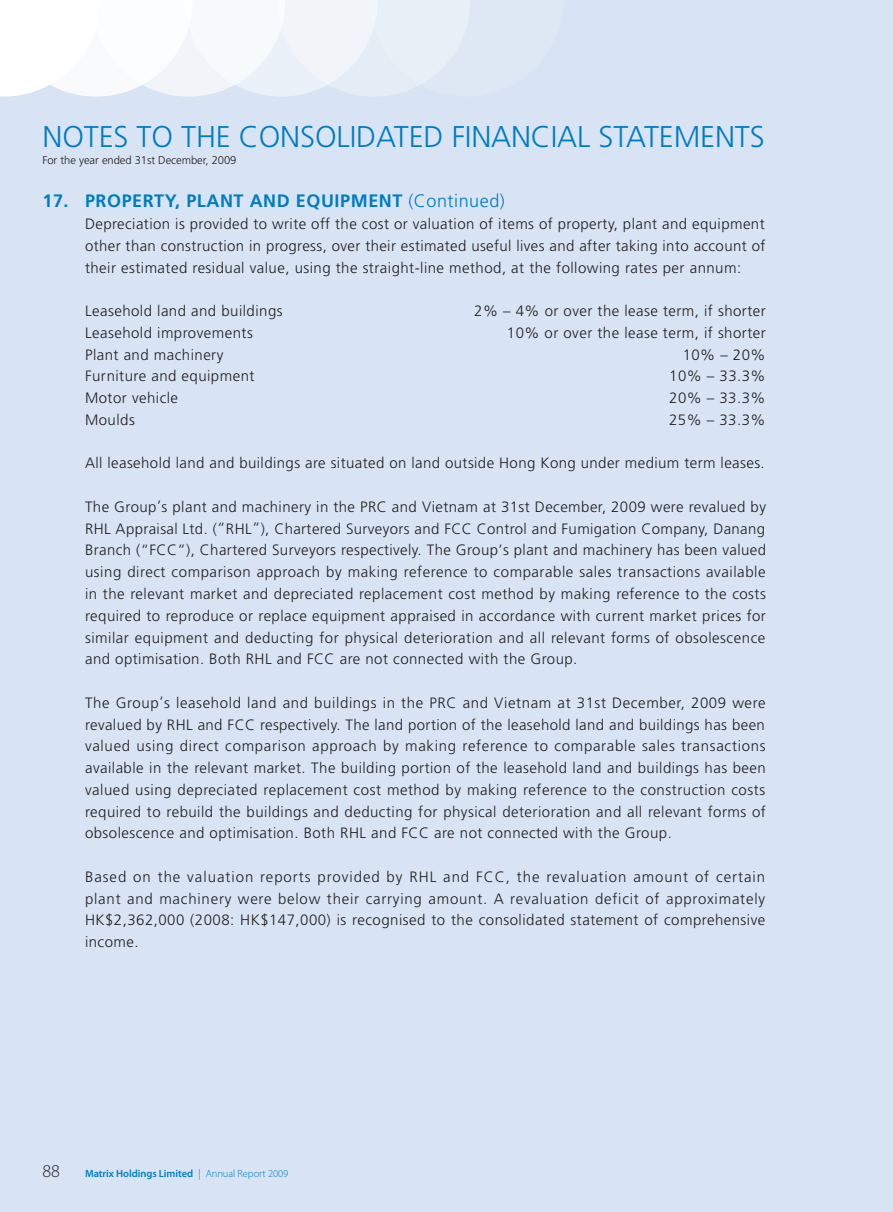
<style>
.page{position:relative;width:893px;height:1212px;background:#d8e4f3}
.page>*{position:absolute;margin:0;border:0;box-sizing:border-box;transform-origin:0 0}
.t1{font:300 30px "Frutiger LT Std";letter-spacing:-.005em;color:#007cc2}
.Heading_1{font:700 18px "Frutiger LT Std";letter-spacing:.03em;color:#007cc2}
.t2{font:300 18px "Myriad Pro";color:#231f20}
.Body_Text{font:300 15px/21.8px "Frutiger LT Std";letter-spacing:.03em;color:#231f20;text-align:justify}
.t3{font:300 11.25px "Frutiger LT Std";letter-spacing:-.005em;color:#231f20}
.t4{font:600 10.5px "Myriad Pro";letter-spacing:-.005em;color:#007cc2}
.s1{font-weight:300}
</style>
<div class="page">
<svg style="left:0;top:0;width:470px;height:97px"></svg>
<h1 class="t1" style="left:43px;top:119px;width:724px">NOTES TO THE CONSOLIDATED FINANCIAL STATEMENTS</h1>
<p class="t3" style="left:42px;top:154px;width:196px">For the year ended 31st December, 2009</p>
<p class="Heading_1" style="left:43px;top:191px;width:464px">17. PROPERTY, PLANT AND EQUIPMENT <span class="s1">(Continued)</span></p>
<p class="Body_Text" style="left:85px;top:213px;width:682px">Depreciation is provided to write off the cost or valuation of items of property, plant and equipment other than construction in progress, over their estimated useful lives and after taking into account of their estimated residual value, using the straight-line method, at the following rates per annum:</p>
<p class="Body_Text" style="left:85px;top:300px;width:199px">Leasehold land and buildings</p>
<p class="Body_Text" style="left:474px;top:300px;width:293px">2% – 4% or over the lease term, if shorter</p>
<p class="Body_Text" style="left:85px;top:322px;width:169px">Leasehold improvements</p>
<p class="Body_Text" style="left:507px;top:322px;width:260px">10% or over the lease term, if shorter</p>
<p class="Body_Text" style="left:85px;top:344px;width:140px">Plant and machinery</p>
<p class="Body_Text" style="left:683px;top:344px;width:84px">10% – 20%</p>
<p class="Body_Text" style="left:85px;top:366px;width:171px">Furniture and equipment</p>
<p class="Body_Text" style="left:669px;top:366px;width:98px">10% – 33.3%</p>
<p class="Body_Text" style="left:85px;top:387px;width:95px">Motor vehicle</p>
<p class="Body_Text" style="left:669px;top:387px;width:98px">20% – 33.3%</p>
<p class="Body_Text" style="left:85px;top:409px;width:51px">Moulds</p>
<p class="Body_Text" style="left:669px;top:409px;width:98px">25% – 33.3%</p>
<p class="Body_Text" style="left:85px;top:453px;width:681px">All leasehold land and buildings are situated on land outside Hong Kong under medium term leases.</p>
<p class="Body_Text" style="left:85px;top:496px;width:682px">The Group’s plant and machinery in the PRC and Vietnam at 31st December, 2009 were revalued by RHL Appraisal Ltd. (“RHL”), Chartered Surveyors and FCC Control and Fumigation Company, Danang Branch (“FCC”), Chartered Surveyors respectively. The Group’s plant and machinery has been valued using direct comparison approach by making reference to comparable sales transactions available in the relevant market and depreciated replacement cost method by making reference to the costs required to reproduce or replace equipment appraised in accordance with current market prices for similar equipment and deducting for physical deterioration and all relevant forms of obsolescence and optimisation. Both RHL and FCC are not connected with the Group.</p>
<p class="Body_Text" style="left:85px;top:692px;width:682px">The Group’s leasehold land and buildings in the PRC and Vietnam at 31st December, 2009 were revalued by RHL and FCC respectively. The land portion of the leasehold land and buildings has been valued using direct comparison approach by making reference to comparable sales transactions available in the relevant market. The building portion of the leasehold land and buildings has been valued using depreciated replacement cost method by making reference to the construction costs required to rebuild the buildings and deducting for physical deterioration and all relevant forms of obsolescence and optimisation. Both RHL and FCC are not connected with the Group.</p>
<p class="Body_Text" style="left:85px;top:866px;width:682px">Based on the valuation reports provided by RHL and FCC, the revaluation amount of certain plant and machinery were below their carrying amount. A revaluation deficit of approximately HK$2,362,000 (2008: HK$147,000) is recognised to the consolidated statement of comprehensive income.</p>
<p class="t2" style="left:42px;top:1160px;width:19px">88</p>
<p class="t4" style="left:85px;top:1166px;width:205px">Matrix Holdings Limited <span class="s1">| Annual Report 2009</span></p>
</div>
